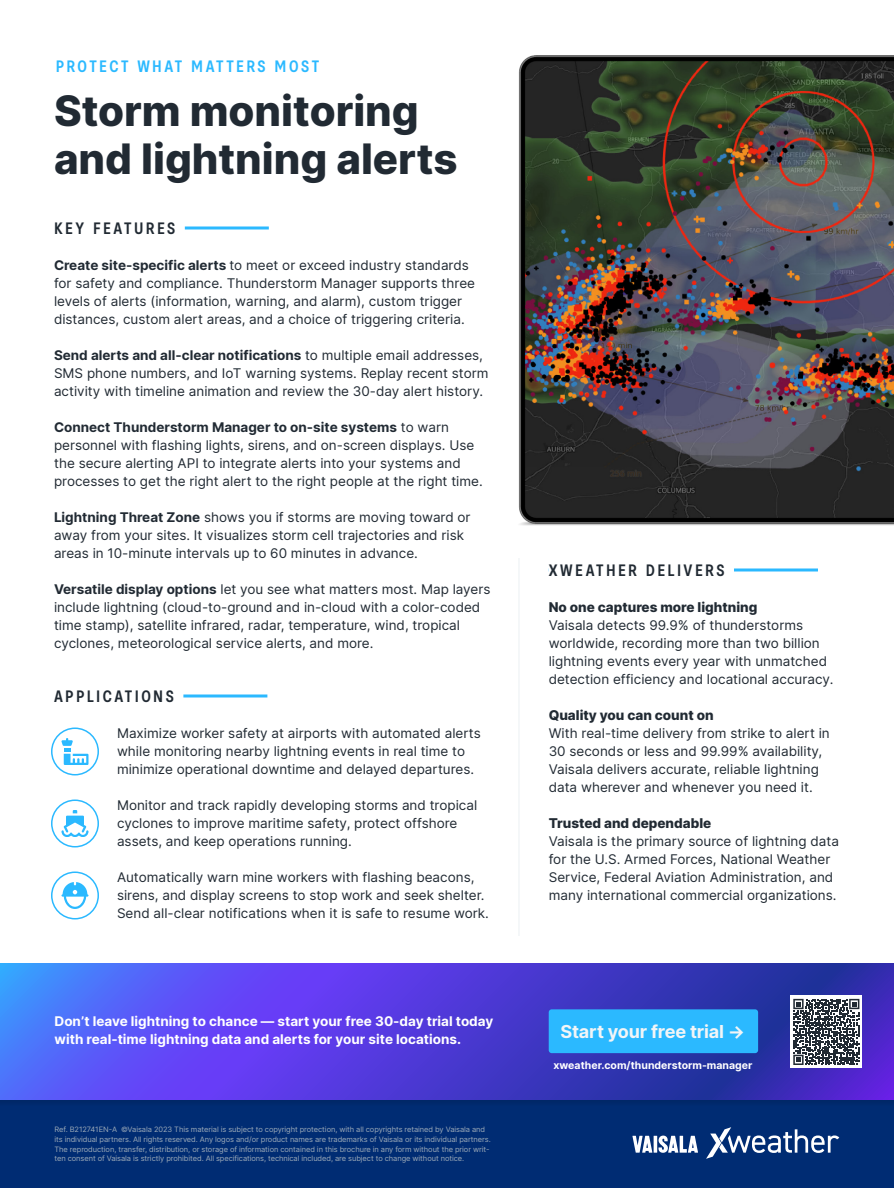
<style>
.page{position:relative;width:894px;height:1188px;background:#fff}
.page>*{position:absolute;margin:0;border:0;box-sizing:border-box;transform-origin:0 0}
.t1{font:800 42px/48px "Inter";color:#212a33}
.Button{font:700 18.15px "Inter";letter-spacing:-.01em;color:#f2f5f7}
.H2_Basier_keyline{font:500 16.5px "Basier Square Narrow";letter-spacing:.145em;color:#212a33}
.H1_eyebrow{font:500 16.5px "Basier Square Narrow";letter-spacing:.145em;color:#2bb9ff}
.Body_text{font:13.5px/18px "Inter";color:#212a33}
.CTA_banner_text{font:700 13.5px/18px "Inter";color:#fff}
.t2{font:800 13.5px "Inter";color:#212a33}
.t3{font:700 10.5px "Inter";color:#fff}
.Legal{font:7.5px/9.8px "Inter";letter-spacing:-.01em;color:#9caab8}
.s1{font-weight:700}
</style>
<div class="page">
<div style="left:0;top:1098px;width:894px;height:90px;background:#002c73"></div>
<div style="left:0;top:1100px;width:894px;height:6px;background:#00286b"></div>
<svg style="left:632px;top:1136px;width:66px;height:17px"></svg>
<svg style="left:706px;top:1127px;width:133px;height:32px"></svg>
<svg style="left:0;top:963px;width:894px;height:137px;background:#4b42d9"></svg>
<div style="left:790px;top:996px;width:72px;height:72px;background:#fff"></div>
<svg style="left:793px;top:999px;width:66px;height:66px"></svg>
<div style="left:549px;top:1009px;width:209px;height:44px;background:#2bb9ff;border-radius:3px"></div>
<svg style="left:734px;top:568px;width:84px;height:4px"></svg>
<hr style="left:518px;top:558px;width:2px;height:378px;background:#f2f5f7">
<img style="left:518px;top:55px;width:376px;height:470px">
<div style="left:51px;top:728px;width:48px;height:48px;border:2px solid #2bb9ff;border-radius:50%"></div>
<svg style="left:62px;top:738px;width:26px;height:27px"></svg>
<div style="left:51px;top:800px;width:48px;height:48px;border:2px solid #2bb9ff;border-radius:50%"></div>
<svg style="left:62px;top:810px;width:26px;height:27px"></svg>
<div style="left:51px;top:872px;width:48px;height:48px;border:2px solid #2bb9ff;border-radius:50%"></div>
<svg style="left:62px;top:882px;width:26px;height:27px"></svg>
<svg style="left:185px;top:226px;width:84px;height:4px"></svg>
<svg style="left:183px;top:694px;width:84px;height:4px"></svg>
<p class="H1_eyebrow" style="left:56px;top:56px;width:265px">PROTECT WHAT MATTERS MOST</p>
<h1 class="t1" style="left:54px;top:86px;width:405px">Storm monitoring and lightning alerts</h1>
<p class="H2_Basier_keyline" style="left:54px;top:218px;width:123px">KEY FEATURES</p>
<p class="Body_text" style="left:54px;top:256px;width:423px"><span class="s1">Create site-specific alerts</span> to meet or exceed industry standards for safety and compliance. Thunderstorm Manager supports three levels of alerts (information, warning, and alarm), custom trigger distances, custom alert areas, and a choice of triggering criteria.</p>
<p class="Body_text" style="left:54px;top:346px;width:436px"><span class="s1">Send alerts and all-clear notifications</span> to multiple email addresses,<br>SMS phone numbers, and IoT warning systems. Replay recent storm activity with timeline animation and review the 30-day alert history.</p>
<p class="Body_text" style="left:54px;top:418px;width:430px"><span class="s1">Connect Thunderstorm Manager to on-site systems</span> to warn personnel with flashing lights, sirens, and on-screen displays. Use the secure alerting API to integrate alerts into your systems and processes to get the right alert to the right people at the right time.</p>
<p class="Body_text" style="left:54px;top:508px;width:418px"><span class="s1">Lightning Threat Zone</span> shows you if storms are moving toward or away from your sites. It visualizes storm cell trajectories and risk areas in 10-minute intervals up to 60 minutes in advance.</p>
<p class="Body_text" style="left:54px;top:580px;width:438px"><span class="s1">Versatile display options</span> let you see what matters most. Map layers include lightning (cloud-to-ground and in-cloud with a color-coded time stamp), satellite infrared, radar, temperature, wind, tropical cyclones, meteorological service alerts, and more.</p>
<p class="H2_Basier_keyline" style="left:54px;top:686px;width:121px">APPLICATIONS</p>
<p class="Body_text" style="left:117px;top:724px;width:365px">Maximize worker safety at airports with automated alerts while monitoring nearby lightning events in real time to minimize operational downtime and delayed departures.</p>
<p class="Body_text" style="left:117px;top:796px;width:362px">Monitor and track rapidly developing storms and tropical cyclones to improve maritime safety, protect offshore assets, and keep operations running.</p>
<p class="Body_text" style="left:117px;top:868px;width:373px">Automatically warn mine workers with flashing beacons, sirens, and display screens to stop work and seek shelter.<br>Send all-clear notifications when it is safe to resume work.</p>
<p class="H2_Basier_keyline" style="left:549px;top:560px;width:177px">XWEATHER DELIVERS</p>
<h3 class="t2" style="left:549px;top:597px;width:210px">No one captures more lightning</h3>
<p class="Body_text" style="left:549px;top:616px;width:286px">Vaisala detects 99.9% of thunderstorms worldwide, recording more than two billion lightning events every year with unmatched detection efficiency and locational accuracy.</p>
<h3 class="t2" style="left:549px;top:705px;width:166px">Quality you can count on</h3>
<p class="Body_text" style="left:549px;top:724px;width:283px">With real-time delivery from strike to alert in 30 seconds or less and 99.99% availability, Vaisala delivers accurate, reliable lightning data wherever and whenever you need it.</p>
<h3 class="t2" style="left:549px;top:813px;width:164px">Trusted and dependable</h3>
<p class="Body_text" style="left:549px;top:832px;width:292px">Vaisala is the primary source of lightning data for the U.S. Armed Forces, National Weather Service, Federal Aviation Administration, and many international commercial organizations.</p>
<p class="CTA_banner_text" style="left:55px;top:1012px;width:440px">Don’t leave lightning to chance — start your free 30-day trial today with real-time lightning data and alerts for your site locations.</p>
<p class="Button" style="left:560px;top:1018px;width:186px">Start your free trial -&gt;</p>
<p class="Legal" style="left:55px;top:1124px;width:438px">Ref. B212741EN-A ©Vaisala 2023 This material is subject to copyright protection, with all copyrights retained by Vaisala and its individual partners. All rights reserved. Any logos and/or product names are trademarks of Vaisala or its individual partners.<br>The reproduction, transfer, distribution, or storage of information contained in this brochure in any form without the prior writ&shy;ten consent of Vaisala is strictly prohibited. All specifications, technical included, are subject to change without notice.</p>
<p class="t3" style="left:553px;top:1057px;width:200px">xweather.com/thunderstorm-manager</p>
</div>
